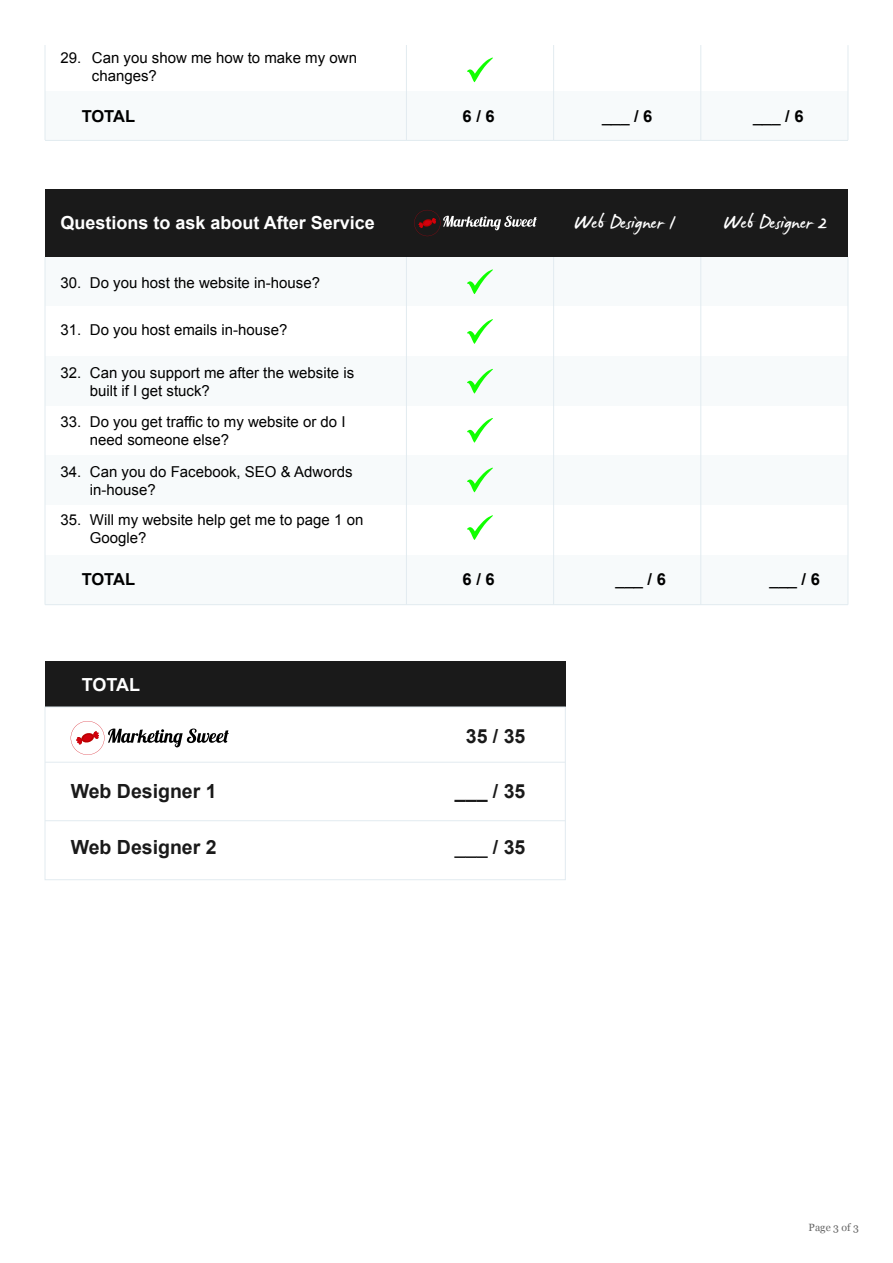
<style>
.page{position:relative;width:893px;height:1263px;background:#fff}
.page>*{position:absolute;margin:0;border:0;box-sizing:border-box;transform-origin:0 0}
.t1{font:30px "James Fajardo";color:#fff}
.t2{font:700 19.5px "Arial";color:#1a1a1a}
.t3{font:19.5px "Arial";color:#1a1a1a}
.t4{font:700 18px "Arial";color:#fff}
.t5{font:16.5px "Arial";color:#000}
.t6{font:700 16.5px "Arial";letter-spacing:-.01em;color:#000}
.t7{font:15px/18px "Arial";color:#000}
.t8{font:10.5px "Georgia";color:#666}
.s1{font-weight:700}
</style>
<div class="page">
<div style="left:45px;top:91px;width:803px;height:49px;background:#f7fafb"></div>
<hr style="left:848px;top:45px;width:1px;height:95px;background:#e2ebf0">
<hr style="left:700px;top:45px;width:1px;height:95px;background:#e2ebf0">
<hr style="left:45px;top:45px;width:1px;height:95px;background:#e2ebf0">
<hr style="left:553px;top:45px;width:1px;height:95px;background:#e2ebf0">
<hr style="left:406px;top:45px;width:1px;height:95px;background:#e2ebf0">
<hr style="left:45px;top:140px;width:803px;height:1px;background:#e2ebf0">
<svg style="left:467px;top:58px;width:26px;height:24px"></svg>
<div style="left:45px;top:257px;width:803px;height:50px;background:#f7fafb"></div>
<div style="left:45px;top:189px;width:803px;height:68px;background:#1a1a1a"></div>
<div style="left:45px;top:356px;width:803px;height:50px;background:#f7fafb"></div>
<div style="left:45px;top:455px;width:803px;height:50px;background:#f7fafb"></div>
<div style="left:45px;top:555px;width:803px;height:50px;background:#f7fafb"></div>
<hr style="left:848px;top:257px;width:1px;height:348px;background:#e2ebf0">
<hr style="left:700px;top:257px;width:1px;height:348px;background:#e2ebf0">
<hr style="left:45px;top:257px;width:1px;height:348px;background:#e2ebf0">
<hr style="left:553px;top:257px;width:1px;height:348px;background:#e2ebf0">
<hr style="left:406px;top:257px;width:1px;height:348px;background:#e2ebf0">
<hr style="left:45px;top:604px;width:803px;height:1px;background:#e2ebf0">
<svg style="left:467px;top:269px;width:26px;height:25px"></svg>
<svg style="left:467px;top:319px;width:26px;height:25px"></svg>
<svg style="left:467px;top:418px;width:26px;height:24px"></svg>
<svg style="left:467px;top:468px;width:26px;height:24px"></svg>
<svg style="left:467px;top:369px;width:26px;height:24px"></svg>
<svg style="left:467px;top:515px;width:26px;height:25px"></svg>
<div style="left:45px;top:661px;width:520px;height:46px;background:#1a1a1a"></div>
<div style="left:45px;top:707px;width:520px;height:173px;border:1px solid #e2ebf0"></div>
<hr style="left:45px;top:762px;width:520px;height:1px;background:#e2ebf0">
<hr style="left:45px;top:820px;width:520px;height:1px;background:#e2ebf0">
<svg style="left:71px;top:721px;width:158px;height:34px"></svg>
<svg style="left:414px;top:210px;width:123px;height:26px"></svg>
<p class="t7" style="left:61px;top:49px;width:22px">29.</p>
<p class="t7" style="left:92px;top:49px;width:267px">Can you show me how to make my own changes?</p>
<p class="t6" style="left:82px;top:110px;width:55px">TOTAL</p>
<p class="t6" style="left:463px;top:110px;width:34px">6 / 6</p>
<p class="t5" style="left:602px;top:109px;width:52px">___ <span class="s1">/ 6</span></p>
<p class="t5" style="left:753px;top:109px;width:52px">___ <span class="s1">/ 6</span></p>
<p class="t4" style="left:60px;top:216px;width:316px">Questions to ask about After Service</p>
<h1 class="t1" style="left:574px;top:207px;width:103px">Web Designer 1</h1>
<h1 class="t1" style="left:724px;top:207px;width:105px">Web Designer 2</h1>
<p class="t7" style="left:61px;top:275px;width:261px">30. Do you host the website in-house?</p>
<p class="t7" style="left:61px;top:322px;width:228px">31. Do you host emails in-house?</p>
<p class="t7" style="left:61px;top:365px;width:22px">32.</p>
<p class="t7" style="left:90px;top:365px;width:266px">Can you support me after the website is built if I get stuck?</p>
<p class="t7" style="left:61px;top:414px;width:22px">33.</p>
<p class="t7" style="left:90px;top:414px;width:257px">Do you get traffic to my website or do I need someone else?</p>
<p class="t7" style="left:61px;top:464px;width:22px">34.</p>
<p class="t7" style="left:90px;top:464px;width:264px">Can you do Facebook, SEO &amp; Adwords in-house?</p>
<p class="t7" style="left:61px;top:512px;width:22px">35.</p>
<p class="t7" style="left:90px;top:512px;width:275px">Will my website help get me to page 1 on<br>Google?</p>
<p class="t6" style="left:82px;top:573px;width:55px">TOTAL</p>
<p class="t6" style="left:463px;top:573px;width:34px">6 / 6</p>
<p class="t5" style="left:615px;top:572px;width:52px">___ <span class="s1">/ 6</span></p>
<p class="t5" style="left:769px;top:572px;width:52px">___ <span class="s1">/ 6</span></p>
<p class="t4" style="left:82px;top:678px;width:60px">TOTAL</p>
<h2 class="t2" style="left:466px;top:728px;width:61px">35 / 35</h2>
<h2 class="t2" style="left:71px;top:784px;width:147px">Web Designer 1</h2>
<h2 class="t2" style="left:455px;top:784px;width:72px">___ / 35</h2>
<h2 class="t2" style="left:71px;top:840px;width:147px">Web Designer 2</h2>
<h2 class="t3" style="left:455px;top:839px;width:72px">___ <span class="s1">/ 35</span></h2>
<p class="t8" style="left:809px;top:1223px;width:52px">Page 3 of 3</p>
</div>
